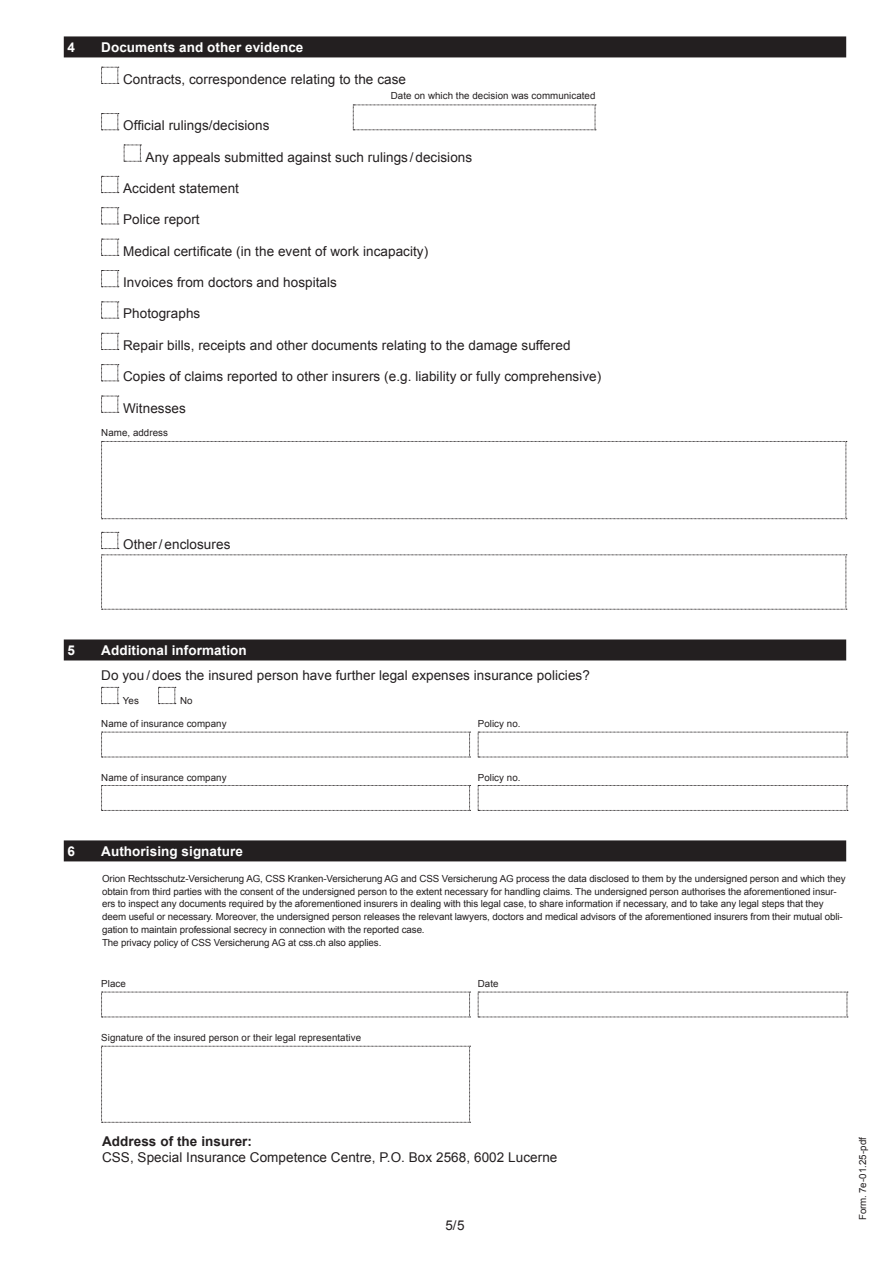
<style>
.page{position:relative;width:893px;height:1263px;background:#fff}
.page>*{position:absolute;margin:0;border:0;box-sizing:border-box;transform-origin:0 0}
.t1{font:13.5px "Arial";letter-spacing:.005em;color:#231f20}
.t2{font:700 13.5px "Arial";letter-spacing:.005em;color:#fff}
.t3{font:700 13.5px "Arial";letter-spacing:.005em;color:#231f20}
.t4{font:9.75px/12.8px "Arial";letter-spacing:-.01em;color:#231f20}
</style>
<div class="page">
<div style="left:64px;top:36px;width:782px;height:21px;background:#231f20"></div>
<div style="left:64px;top:639px;width:782px;height:21px;background:#231f20"></div>
<div style="left:64px;top:840px;width:782px;height:21px;background:#231f20"></div>
<svg style="left:101px;top:67px;width:18px;height:17px"></svg>
<svg style="left:101px;top:113px;width:18px;height:18px"></svg>
<svg style="left:353px;top:105px;width:243px;height:26px"></svg>
<svg style="left:124px;top:145px;width:17px;height:17px"></svg>
<svg style="left:101px;top:176px;width:18px;height:17px"></svg>
<svg style="left:101px;top:207px;width:18px;height:18px"></svg>
<svg style="left:101px;top:239px;width:18px;height:17px"></svg>
<svg style="left:101px;top:270px;width:18px;height:17px"></svg>
<svg style="left:101px;top:302px;width:18px;height:17px"></svg>
<svg style="left:101px;top:333px;width:18px;height:17px"></svg>
<svg style="left:101px;top:364px;width:18px;height:18px"></svg>
<svg style="left:101px;top:396px;width:18px;height:17px"></svg>
<svg style="left:101px;top:441px;width:746px;height:78px"></svg>
<svg style="left:101px;top:532px;width:746px;height:78px"></svg>
<svg style="left:101px;top:687px;width:18px;height:17px"></svg>
<svg style="left:158px;top:687px;width:18px;height:17px"></svg>
<svg style="left:101px;top:732px;width:370px;height:26px"></svg>
<svg style="left:478px;top:732px;width:370px;height:26px"></svg>
<svg style="left:101px;top:785px;width:370px;height:26px"></svg>
<svg style="left:478px;top:785px;width:370px;height:26px"></svg>
<svg style="left:101px;top:992px;width:370px;height:26px"></svg>
<svg style="left:478px;top:992px;width:370px;height:26px"></svg>
<svg style="left:101px;top:1046px;width:370px;height:77px"></svg>
<h1 class="t2" style="left:68px;top:39px;width:9px">4</h1>
<h1 class="t2" style="left:101px;top:39px;width:204px">Documents and other evidence</h1>
<h1 class="t1" style="left:123px;top:70px;width:284px">Contracts, correspondence relating to the case</h1>
<p class="t4" style="left:391px;top:89px;width:206px">Date on which the decision was communicated</p>
<h1 class="t1" style="left:123px;top:117px;width:148px">Official rulings/decisions</h1>
<h1 class="t1" style="left:146px;top:148px;width:328px">Any appeals submitted against such rulings /decisions</h1>
<h1 class="t1" style="left:123px;top:179px;width:117px">Accident statement</h1>
<h1 class="t1" style="left:123px;top:211px;width:78px">Police report</h1>
<h1 class="t1" style="left:123px;top:242px;width:307px">Medical certificate (in the event of work incapacity)</h1>
<h1 class="t1" style="left:123px;top:273px;width:215px">Invoices from doctors and hospitals</h1>
<h1 class="t1" style="left:123px;top:305px;width:79px">Photographs</h1>
<h1 class="t1" style="left:123px;top:336px;width:449px">Repair bills, receipts and other documents relating to the damage suffered</h1>
<h1 class="t1" style="left:123px;top:368px;width:480px">Copies of claims reported to other insurers (e.g. liability or fully comprehensive)</h1>
<h1 class="t1" style="left:123px;top:399px;width:64px">Witnesses</h1>
<p class="t4" style="left:101px;top:426px;width:68px">Name, address</p>
<h1 class="t1" style="left:123px;top:535px;width:109px">Other/enclosures</h1>
<h1 class="t2" style="left:68px;top:642px;width:9px">5</h1>
<h1 class="t2" style="left:101px;top:642px;width:147px">Additional information</h1>
<h1 class="t1" style="left:101px;top:667px;width:490px">Do you /does the insured person have further legal expenses insurance policies?</h1>
<p class="t4" style="left:123px;top:694px;width:18px">Yes</p>
<p class="t4" style="left:180px;top:694px;width:14px">No</p>
<p class="t4" style="left:101px;top:718px;width:127px">Name of insurance company</p>
<p class="t4" style="left:478px;top:718px;width:44px">Policy no.</p>
<p class="t4" style="left:101px;top:771px;width:127px">Name of insurance company</p>
<p class="t4" style="left:478px;top:771px;width:44px">Policy no.</p>
<h1 class="t2" style="left:68px;top:843px;width:9px">6</h1>
<h1 class="t2" style="left:101px;top:843px;width:143px">Authorising signature</h1>
<p class="t4" style="left:102px;top:872px;width:745px">Orion Rechtsschutz-Versicherung AG, CSS Kranken-Versicherung AG and CSS Versicherung AG process the data disclosed to them by the undersigned person and which they obtain from third parties with the consent of the undersigned person to the extent necessary for handling claims. The undersigned person authorises the aforementioned insur&shy;ers to inspect any documents required by the aforementioned insurers in dealing with this legal case, to share information if necessary, and to take any legal steps that they deem useful or necessary. Moreover, the undersigned person releases the relevant lawyers, doctors and medical advisors of the aforementioned insurers from their mutual obli&shy;gation to maintain professional secrecy in connection with the reported case.<br>The privacy policy of CSS Versicherung AG at css.ch also applies.</p>
<p class="t4" style="left:101px;top:978px;width:26px">Place</p>
<p class="t4" style="left:478px;top:978px;width:22px">Date</p>
<p class="t4" style="left:101px;top:1031px;width:261px">Signature of the insured person or their legal representative</p>
<h1 class="t3" style="left:102px;top:1132px;width:152px">Address of the insurer:</h1>
<h1 class="t1" style="left:102px;top:1149px;width:457px">CSS, Special Insurance Competence Centre, P.O. Box 2568, 6002 Lucerne</h1>
<h1 class="t1" style="left:445px;top:1217px;width:21px">5/5</h1>
<p class="t4" style="left:856px;top:1220px;width:85px;rotate:-90deg">Form. 7e-01.25-pdf</p>
</div>
